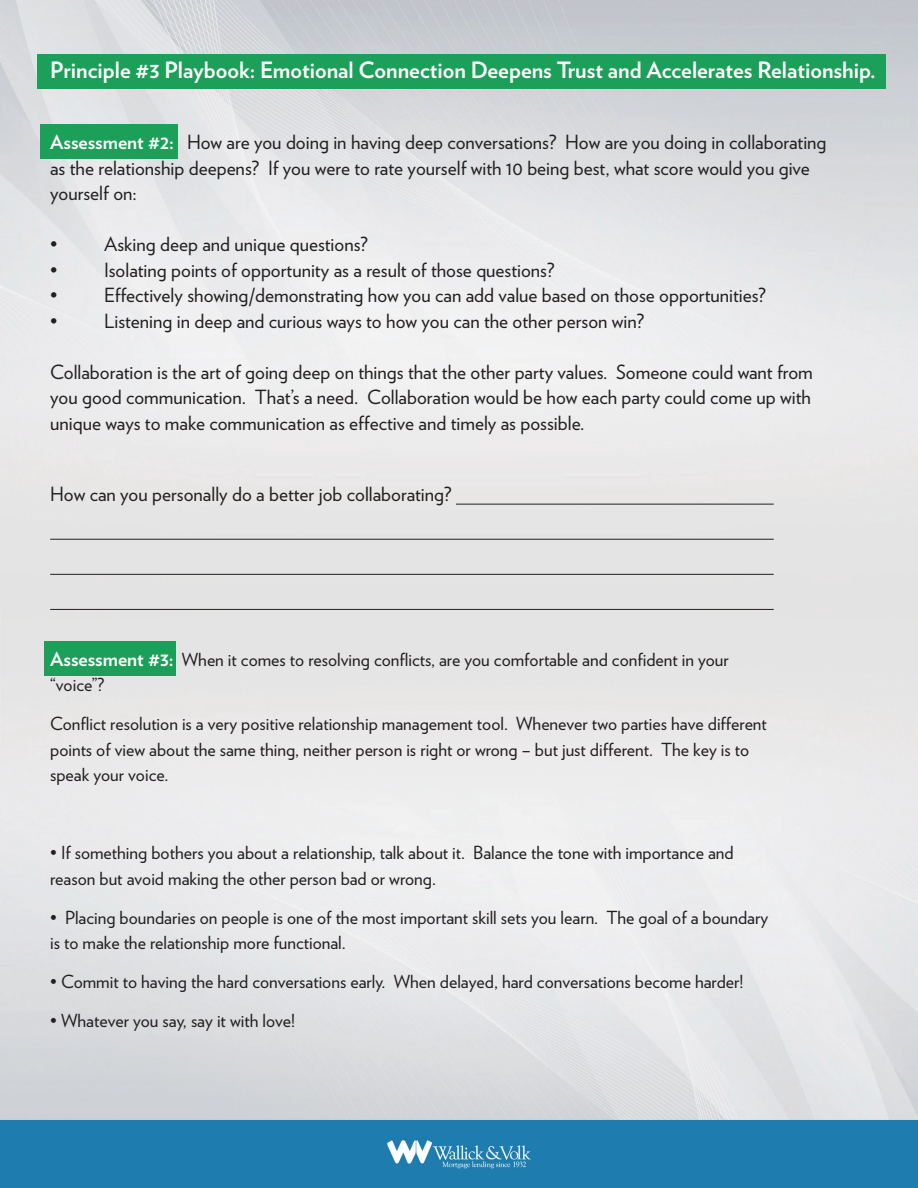
<style>
.page{position:relative;width:918px;height:1188px;background:#fff}
.page>*{position:absolute;margin:0;border:0;box-sizing:border-box;transform-origin:0 0}
.t1{font:700 22.5px "Verlag";color:#fff}
.t2{font:19.5px/25.5px "Verlag";color:#231f20}
.t3{font:18px/25.5px "Verlag";color:#231f20}
.s1{font-weight:700;color:#fff}
.s2{font-weight:700;font-size:19.5px;color:#fff}
</style>
<div class="page">
<img style="left:0;top:0;width:918px;height:1188px">
<hr style="left:456px;top:504px;width:318px;height:1px;background:#231f20">
<hr style="left:50px;top:539px;width:724px;height:1px;background:#231f20">
<hr style="left:50px;top:574px;width:724px;height:1px;background:#231f20">
<hr style="left:50px;top:609px;width:724px;height:1px;background:#231f20">
<div style="left:44px;top:642px;width:132px;height:34px;background:#1c9f58"></div>
<div style="left:40px;top:124px;width:138px;height:34px;background:#1c9f58"></div>
<div style="left:37px;top:54px;width:849px;height:34px;background:#1c9f58"></div>
<p class="t1" style="left:50px;top:52px;width:827px">Principle #3 Playbook: Emotional Connection Deepens Trust and Accelerates Relationship.</p>
<p class="t2" style="left:50px;top:128px;width:778px"><span class="s1">Assessment #2:</span> How are you doing in having deep conversations? How are you doing in collaborating as the relationship deepens? If you were to rate yourself with 10 being best, what score would you give yourself on:</p>
<p class="t2" style="left:50px;top:230px;width:319px">• Asking deep and unique questions?</p>
<p class="t2" style="left:50px;top:256px;width:506px">• Isolating points of opportunity as a result of those questions?</p>
<p class="t2" style="left:50px;top:281px;width:717px">• Effectively showing/demonstrating how you can add value based on those opportunities?</p>
<p class="t2" style="left:50px;top:307px;width:596px">• Listening in deep and curious ways to how you can the other person win?</p>
<p class="t2" style="left:50px;top:358px;width:764px;text-align:justify">Collaboration is the art of going deep on things that the other party values. Someone could want from you good communication. That’s a need. Collaboration would be how each party could come up with unique ways to make communication as effective and timely as possible.</p>
<p class="t2" style="left:50px;top:481px;width:403px">How can you personally do a better job collaborating?</p>
<p class="t3" style="left:50px;top:646px;width:680px"><span class="s2">Assessment #3:</span> When it comes to resolving conflicts, are you comfortable and confident in your “voice”?</p>
<p class="t3" style="left:50px;top:710px;width:718px">Conflict resolution is a very positive relationship management tool. Whenever two parties have different points of view about the same thing, neither person is right or wrong – but just different. The key is to speak your voice.</p>
<p class="t3" style="left:50px;top:839px;width:685px">• If something bothers you about a relationship, talk about it. Balance the tone with importance and reason but avoid making the other person bad or wrong.</p>
<p class="t3" style="left:50px;top:904px;width:720px">• Placing boundaries on people is one of the most important skill sets you learn. The goal of a boundary is to make the relationship more functional.</p>
<p class="t3" style="left:50px;top:968px;width:695px">• Commit to having the hard conversations early. When delayed, hard conversations become harder!</p>
<p class="t3" style="left:50px;top:1007px;width:246px">• Whatever you say, say it with love!</p>
</div>
